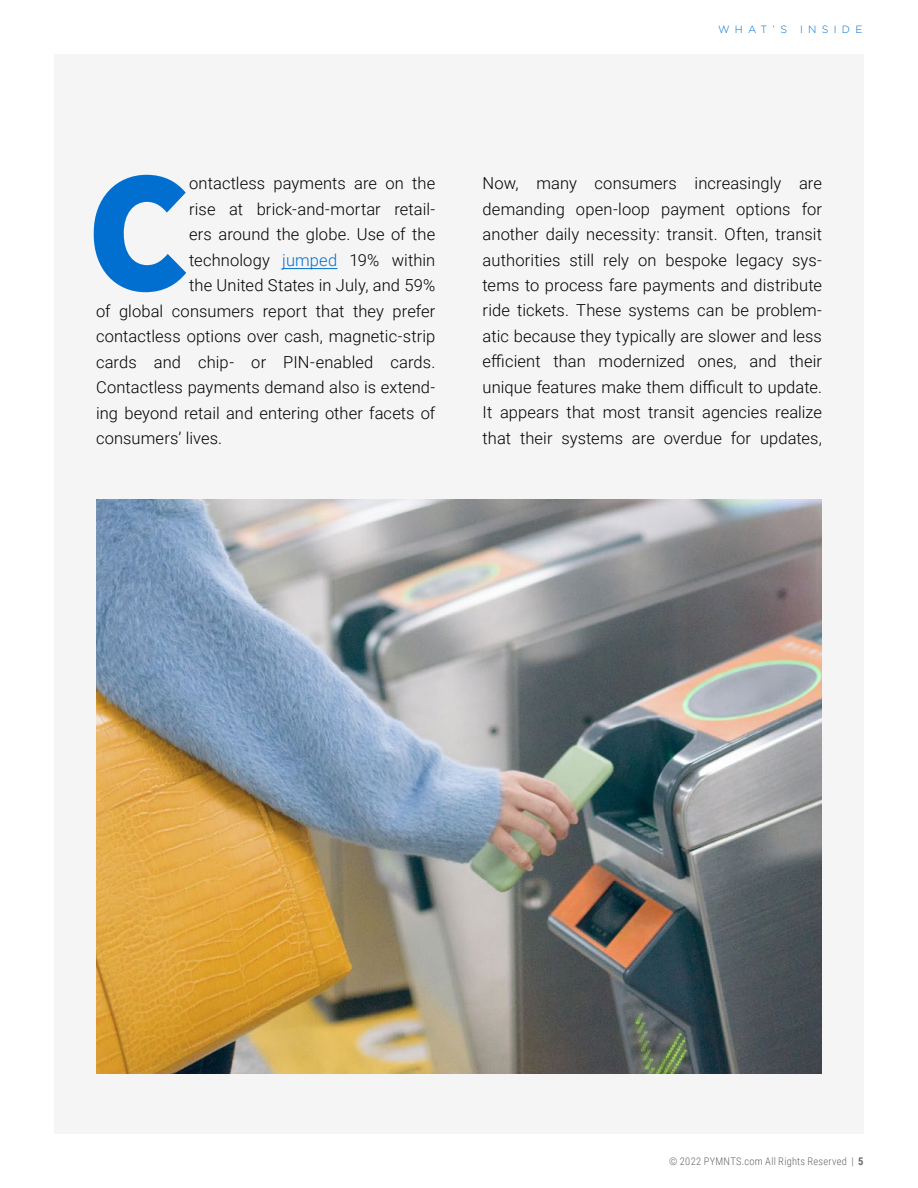
<style>
.page{position:relative;width:918px;height:1188px;background:#fff}
.page>*{position:absolute;margin:0;border:0;box-sizing:border-box;transform-origin:0 0}
.t1{font:900 162.3px "Gotham Narrow";color:#006fcf}
.t2{font:300 16.5px/25.5px "Roboto";letter-spacing:.005em;color:#000;text-align:justify}
.t3{font:300 10.5px "Roboto Condensed";letter-spacing:.025em;color:#666}
.t4{font:300 10.5px "Gotham";letter-spacing:.5em;color:#006fcf}
.s1{color:#006fcf}
.s2{font-weight:700}
</style>
<div class="page">
<div style="left:54px;top:54px;width:810px;height:1080px;background:#f5f5f5"></div>
<hr style="left:282px;top:268px;width:55px;height:1px;background:#006fcf">
<img style="left:96px;top:500px;width:726px;height:573px">
<p class="t4" style="left:718px;top:23px;width:146px">WHAT’S INSIDE</p>
<h1 class="t1" style="left:89px;top:126px;width:102px">C</h1>
<p class="t2" style="left:189px;top:170px;width:248px">ontactless payments are on the</p>
<p class="t2" style="left:189px;top:195px;width:248px">rise at brick-and-mortar retail-</p>
<p class="t2" style="left:189px;top:221px;width:248px">ers around the globe. Use of the</p>
<p class="t2" style="left:189px;top:246px;width:248px">technology <span class="s1">jumped</span> 19% within</p>
<p class="t2" style="left:189px;top:272px;width:248px">the United States in July, and 59%</p>
<p class="t2" style="left:96px;top:297px;width:341px">of global consumers report that they prefer</p>
<p class="t2" style="left:96px;top:323px;width:341px">contactless options over cash, magnetic-strip</p>
<p class="t2" style="left:96px;top:348px;width:341px">cards and chip- or PIN-enabled cards.</p>
<p class="t2" style="left:96px;top:374px;width:341px">Contactless payments demand also is extend-</p>
<p class="t2" style="left:96px;top:399px;width:341px">ing beyond retail and entering other facets of</p>
<p class="t2" style="left:96px;top:425px;width:128px">consumers’ lives.</p>
<p class="t2" style="left:483px;top:170px;width:341px">Now, many consumers increasingly are demanding open-loop payment options for another daily necessity: transit. Often, transit authorities still rely on bespoke legacy sys&shy;tems to process fare payments and distribute ride tickets. These systems can be problem&shy;atic because they typically are slower and less efficient than modernized ones, and their unique features make them difficult to update.<br>It appears that most transit agencies realize that their systems are overdue for updates,</p>
<p class="t3" style="left:669px;top:1154px;width:196px">© 2022 PYMNTS.com All Rights Reserved | <span class="s2">5</span></p>
</div>
